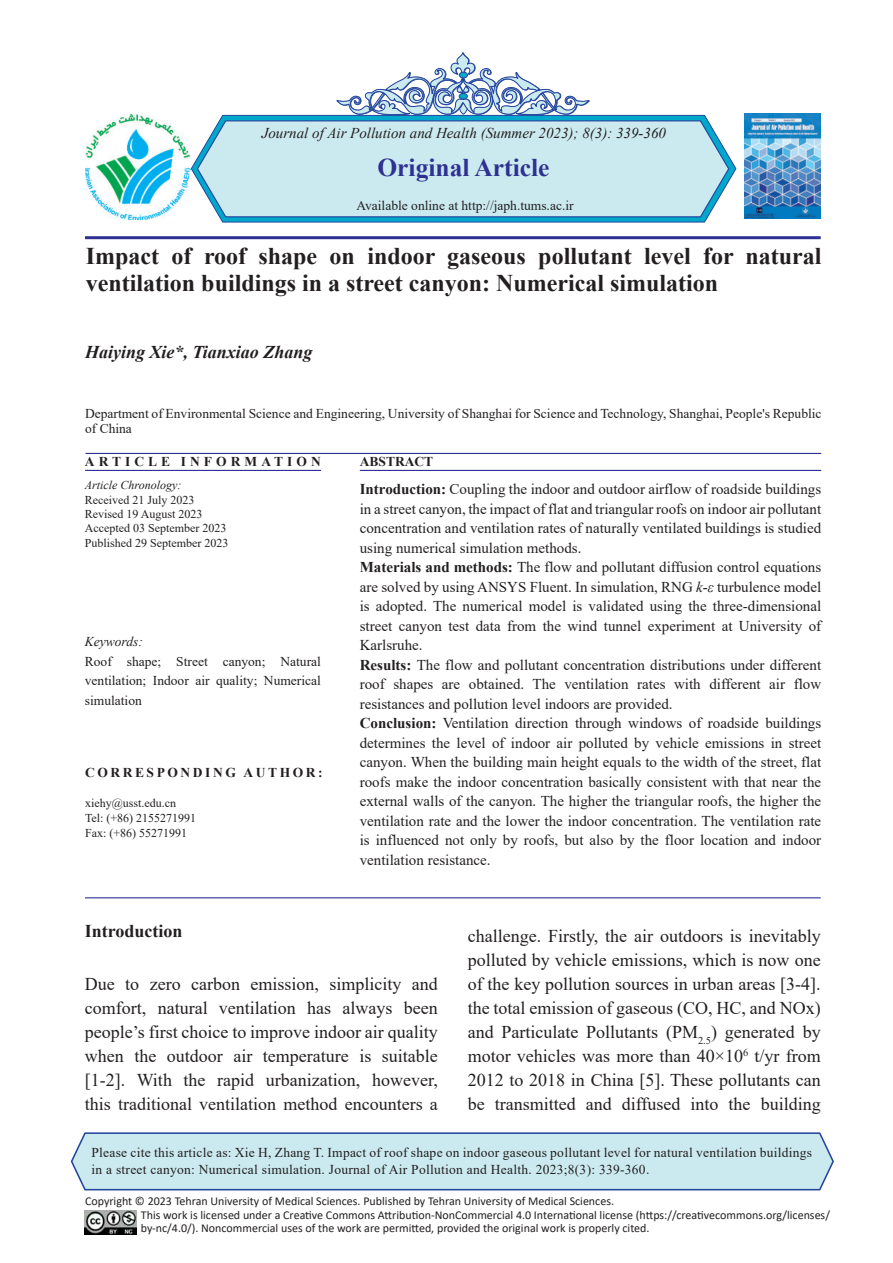
<style>
.page{position:relative;width:893px;height:1263px;background:#fff}
.page>*{position:absolute;margin:0;border:0;box-sizing:border-box;transform-origin:0 0}
.t1{font:700 25.5px "Times New Roman";color:#2e3192}
.t2{font:700 24px/27.6px "Times New Roman";color:#231f20}
.t3{font:18px/24px "Times New Roman";color:#231f20;text-align:justify}
.t4{font:italic 700 18px "Times New Roman";color:#231f20}
.t5{font:700 18px "Times New Roman";color:#231f20}
.t6{font:15px/19.5px "Times New Roman";color:#231f20}
.t7{font:italic 15px "Times New Roman";color:#231f20}
.t8{font:13.5px/19.5px "Times New Roman";color:#231f20}
.t9{font:13.5px/16.5px "Times New Roman";letter-spacing:.02em;color:#231f20}
.t10{font:700 13.5px "Times New Roman";letter-spacing:.19em;color:#231f20}
.t11{font:700 13.5px "Times New Roman";letter-spacing:.3em;color:#231f20}
.t12{font:italic 13.5px "Times New Roman";color:#231f20}
.t13{font:700 13.5px "Times New Roman";color:#231f20}
.t14{font:12px/13.5px "Calibri";color:#231f20}
.t15{font:12px/14.4px "Times New Roman";color:#231f20}
.t16{font:italic 12px "Times New Roman";color:#231f20}
.s1{font-weight:700}
.s2{font-style:italic}
</style>
<div class="page">
<svg style="left:70px;top:1132px;width:764px;height:59px;background:#c3e1ea"></svg>
<svg style="left:336px;top:52px;width:254px;height:63px"></svg>
<svg style="left:460px;top:103px;width:7px;height:11px"></svg>
<div style="left:459px;top:103px;width:8px;height:11px;border:1px solid #25469d;border-radius:50%"></div>
<div style="left:459px;top:72px;width:8px;height:6px;background:#00a9cc;border-radius:50%"></div>
<div style="left:459px;top:72px;width:9px;height:6px;border:1px solid #25469d;border-radius:50%"></div>
<div style="left:459px;top:93px;width:8px;height:6px;background:#00a9cc;border-radius:50%"></div>
<div style="left:459px;top:93px;width:9px;height:6px;border:1px solid #25469d;border-radius:50%"></div>
<svg style="left:190px;top:115px;width:547px;height:108px;fill:#00a9cc"></svg>
<svg style="left:196px;top:120px;width:534px;height:98px;background:#c2e4ec"></svg>
<hr style="left:85px;top:236px;width:736px;height:3px;background:#2e3192">
<hr style="left:86px;top:453px;width:735px;height:1px;background:#2e3192">
<hr style="left:85px;top:897px;width:736px;height:1px;background:#2e3192">
<hr style="left:360px;top:470px;width:461px;height:1px;background:#2e3192">
<hr style="left:85px;top:470px;width:236px;height:1px;background:#2e3192">
<img style="left:744px;top:113px;width:77px;height:105px">
<img style="left:85px;top:114px;width:105px;height:105px">
<img style="left:85px;top:1211px;width:51px;height:23px">
<p class="t7" style="left:262px;top:123px;width:406px">Journal of Air Pollution and Health (Summer 2023); 8(3): 339-360</p>
<h1 class="t1" style="left:377px;top:149px;width:174px">Original Article</h1>
<p class="t8" style="left:356px;top:196px;width:219px">Available online at http://japh.tums.ac.ir</p>
<h2 class="t2" style="left:86px;top:241px;width:737px">Impact of roof shape on indoor gaseous pollutant level for natural ventilation buildings in a street canyon: Numerical simulation</h2>
<p class="t4" style="left:85px;top:339px;width:229px">Haiying Xie*, Tianxiao Zhang</p>
<p class="t8" style="left:85px;top:405px;width:738px;line-height:15.5px">Department of Environmental Science and Engineering, University of Shanghai for Science and Technology, Shanghai, People's Republic of China</p>
<p class="t11" style="left:85px;top:452px;width:237px">ARTICLE INFORMATION</p>
<p class="t16" style="left:85px;top:477px;width:98px">Article Chronology:</p>
<p class="t15" style="left:85px;top:492px;width:145px">Received 21 July 2023<br>Revised 19 August 2023<br>Accepted 03 September 2023<br>Published 29 September 2023</p>
<p class="t13" style="left:360px;top:452px;width:75px">ABSTRACT</p>
<p class="t6" style="left:360px;top:479px;width:463px"><span class="s1">Introduction:</span> Coupling the indoor and outdoor airflow of roadside buildings in a street canyon, the impact of flat and triangular roofs on indoor air pollutant concentration and ventilation rates of naturally ventilated buildings is studied using numerical simulation methods.<br><span class="s1">Materials and methods:</span> The flow and pollutant diffusion control equations are solved by using ANSYS Fluent. In simulation, RNG <span class="s2">k-ε</span> turbulence model is adopted. The numerical model is validated using the three-dimensional street canyon test data from the wind tunnel experiment at University of Karlsruhe.<br><span class="s1">Results:</span> The flow and pollutant concentration distributions under different roof shapes are obtained. The ventilation rates with different air flow resistances and pollution level indoors are provided.<br><span class="s1">Conclusion:</span> Ventilation direction through windows of roadside buildings determines the level of indoor air polluted by vehicle emissions in street canyon. When the building main height equals to the width of the street, flat roofs make the indoor concentration basically consistent with that near the external walls of the canyon. The higher the triangular roofs, the higher the ventilation rate and the lower the indoor concentration. The ventilation rate is influenced not only by roofs, but also by the floor location and indoor ventilation resistance.</p>
<p class="t12" style="left:85px;top:633px;width:59px">Keywords:</p>
<p class="t8" style="left:85px;top:651px;width:237px;text-align:justify">Roof shape; Street canyon; Natural ventilation; Indoor air quality; Numerical simulation</p>
<p class="t10" style="left:85px;top:763px;width:239px">CORRESPONDING AUTHOR:</p>
<p class="t15" style="left:85px;top:795px;width:113px;line-height:15px">xiehy@usst.edu.cn<br>Tel: (+86) 2155271991<br>Fax: (+86) 55271991</p>
<p class="t5" style="left:85px;top:918px;width:99px">Introduction</p>
<p class="t3" style="left:85px;top:971px;width:354px">Due to zero carbon emission, simplicity and comfort, natural ventilation has always been people’s first choice to improve indoor air quality when the outdoor air temperature is suitable [1-2]. With the rapid urbanization, however, this traditional ventilation method encounters a</p>
<p class="t3" style="left:468px;top:924px;width:354px">challenge. Firstly, the air outdoors is inevitably polluted by vehicle emissions, which is now one of the key pollution sources in urban areas [3-4]. the total emission of gaseous (CO, HC, and NOx) and Particulate Pollutants (PM<sub>2.5</sub>) generated by motor vehicles was more than 40×10<sup>6</sup> t/yr from 2012 to 2018 in China [5]. These pollutants can be transmitted and diffused into the building</p>
<p class="t9" style="left:91px;top:1144px;width:722px">Please cite this article as: Xie H, Zhang T. Impact of roof shape on indoor gaseous pollutant level for natural ventilation buildings in a street canyon: Numerical simulation. Journal of Air Pollution and Health. 2023;8(3): 339-360.</p>
<p class="t14" style="left:141px;top:1194px;width:691px;text-indent:-56px">Copyright © 2023 Tehran University of Medical Sciences. Published by Tehran University of Medical Sciences.<br>This work is licensed under a Creative Commons Attribution-NonCommercial 4.0 International license (https://creativecommons.org/licenses/ by-nc/4.0/). Noncommercial uses of the work are permitted, provided the original work is properly cited.</p>
</div>
